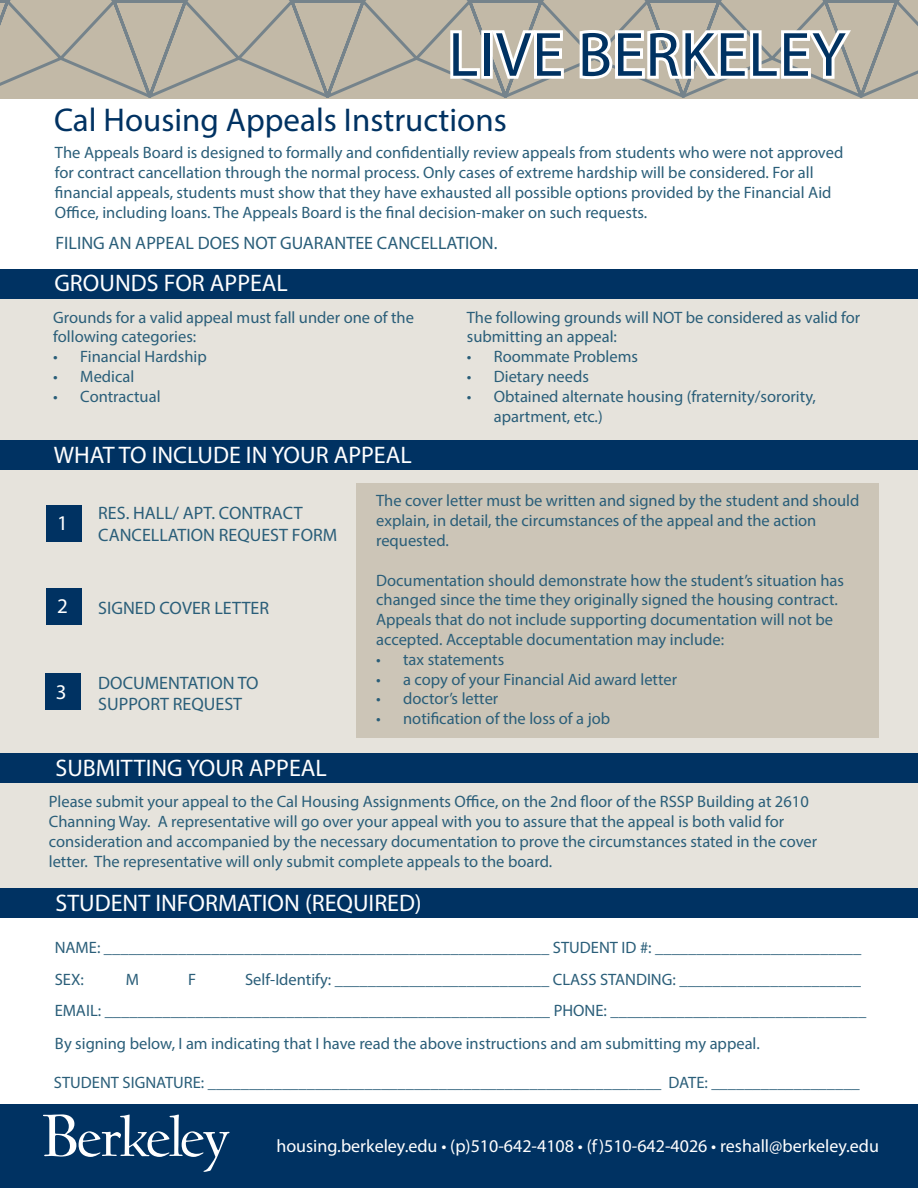
<style>
.page{position:relative;width:918px;height:1188px;background:#fff}
.page>*{position:absolute;margin:0;border:0;box-sizing:border-box;transform-origin:0 0}
.t1{font:63px "Myriad Pro";letter-spacing:.02em;color:#003262}
.t2{font:33px "Myriad Pro";color:#003262}
.Sub-header{font:24px "Myriad Pro";color:#fff}
.Footnote{font:21px "Myriad Pro";color:#fff}
.Footnote-2{font:18px/21.6px "Myriad Pro";color:#2a5e79}
.t3{font:18px "Myriad Pro";color:#fff}
.Body_Text{font:16.5px/19.8px "Myriad Pro";color:#2a5e79}
.Body_Text-_Fillable{font:16.5px/31.8px "Myriad Pro";color:#2a5e79}
</style>
<div class="page">
<div style="left:0;top:285px;width:918px;height:606px;background:#e6e3dc"></div>
<div style="left:0;top:1105px;width:918px;height:83px;background:#003262"></div>
<div style="left:0;top:269px;width:918px;height:29px;background:#003262"></div>
<div style="left:0;top:440px;width:918px;height:29px;background:#003262"></div>
<div style="left:0;top:753px;width:918px;height:29px;background:#003262"></div>
<div style="left:0;top:889px;width:918px;height:29px;background:#003262"></div>
<svg style="left:0;top:0;width:918px;height:99px;background:#b9b2a3"></svg>
<svg style="left:447px;top:26px;width:120px;height:57px"></svg>
<svg style="left:576px;top:25px;width:280px;height:57px"></svg>
<svg style="left:43px;top:1114px;width:186px;height:58px"></svg>
<div style="left:46px;top:505px;width:36px;height:37px;background:#003262"></div>
<div style="left:46px;top:588px;width:36px;height:37px;background:#003262"></div>
<div style="left:45px;top:674px;width:36px;height:36px;background:#003262"></div>
<div style="left:357px;top:484px;width:522px;height:254px;background:#ccc5b7"></div>
<p class="t1" style="left:449px;top:16px;width:399px">LIVE BERKELEY</p>
<p class="t2" style="left:54px;top:100px;width:454px">Cal Housing Appeals Instructions</p>
<p class="Body_Text" style="left:55px;top:142px;width:790px">The Appeals Board is designed to formally and confidentially review appeals from students who were not approved for contract cancellation through the normal process. Only cases of extreme hardship will be considered. For all financial appeals, students must show that they have exhausted all possible options provided by the Financial Aid Office, including loans. The Appeals Board is the final decision-maker on such requests.</p>
<p class="Footnote-2" style="left:56px;top:232px;width:443px">FILING AN APPEAL DOES NOT GUARANTEE CANCELLATION.</p>
<p class="Sub-header" style="left:54px;top:269px;width:235px">GROUNDS FOR APPEAL</p>
<p class="Body_Text" style="left:53px;top:307px;width:362px">Grounds for a valid appeal must fall under one of the following categories:</p>
<p class="Body_Text" style="left:53px;top:347px;width:155px">• Financial Hardship</p>
<p class="Body_Text" style="left:53px;top:366px;width:83px">• Medical</p>
<p class="Body_Text" style="left:53px;top:386px;width:109px">• Contractual</p>
<p class="Sub-header" style="left:54px;top:440px;width:359px">WHAT TO INCLUDE IN YOUR APPEAL</p>
<p class="Body_Text" style="left:467px;top:307px;width:395px">The following grounds will NOT be considered as valid for submitting an appeal:</p>
<p class="Body_Text" style="left:467px;top:347px;width:173px">• Roommate Problems</p>
<p class="Body_Text" style="left:467px;top:366px;width:124px">• Dietary needs</p>
<p class="Body_Text" style="left:494px;top:386px;width:324px;text-indent:-27px">• Obtained alternate housing (fraternity/sorority, apartment, etc.)</p>
<p class="Footnote" style="left:57px;top:510px;width:12px">1</p>
<p class="Footnote-2" style="left:98px;top:502px;width:241px">RES. HALL/ APT. CONTRACT<br>CANCELLATION REQUEST FORM</p>
<p class="Footnote" style="left:57px;top:593px;width:12px">2</p>
<p class="Footnote-2" style="left:98px;top:597px;width:172px">SIGNED COVER LETTER</p>
<p class="Footnote" style="left:56px;top:679px;width:12px">3</p>
<p class="Footnote-2" style="left:98px;top:672px;width:162px">DOCUMENTATION TO<br>SUPPORT REQUEST</p>
<p class="Sub-header" style="left:56px;top:753px;width:273px">SUBMITTING YOUR APPEAL</p>
<p class="Body_Text" style="left:376px;top:491px;width:485px">The cover letter must be written and signed by the student and should explain, in detail, the circumstances of the appeal and the action requested.</p>
<p class="Body_Text" style="left:376px;top:570px;width:469px">Documentation should demonstrate how the student’s situation has changed since the time they originally signed the housing contract.<br>Appeals that do not include supporting documentation will not be accepted. Acceptable documentation may include:</p>
<p class="Body_Text" style="left:376px;top:649px;width:130px">• tax statements</p>
<p class="Body_Text" style="left:376px;top:669px;width:302px">• a copy of your Financial Aid award letter</p>
<p class="Body_Text" style="left:376px;top:689px;width:124px">• doctor’s letter</p>
<p class="Body_Text" style="left:376px;top:709px;width:236px">• notification of the loss of a job</p>
<p class="Body_Text" style="left:49px;top:791px;width:770px">Please submit your appeal to the Cal Housing Assignments Office, on the 2nd floor of the RSSP Building at 2610<br>Channing Way. A representative will go over your appeal with you to assure that the appeal is both valid for consideration and accompanied by the necessary documentation to prove the circumstances stated in the cover letter. The representative will only submit complete appeals to the board.</p>
<p class="Sub-header" style="left:56px;top:888px;width:368px">STUDENT INFORMATION (REQUIRED)</p>
<p class="Body_Text-_Fillable" style="left:55px;top:931px;width:808px">NAME: ______________________________________________________ STUDENT ID #: _________________________</p>
<p class="Body_Text-_Fillable" style="left:55px;top:963px;width:31px">SEX:</p>
<p class="Body_Text-_Fillable" style="left:126px;top:963px;width:15px">M</p>
<p class="Body_Text-_Fillable" style="left:188px;top:963px;width:10px">F</p>
<p class="Body_Text-_Fillable" style="left:55px;top:963px;width:813px;text-indent:190px">Self-Identify: __________________________ CLASS STANDING: ______________________<br>EMAIL: ______________________________________________________ PHONE: _______________________________</p>
<p class="Body_Text" style="left:55px;top:1034px;width:706px">By signing below, I am indicating that I have read the above instructions and am submitting my appeal.</p>
<p class="Body_Text" style="left:54px;top:1072px;width:807px">STUDENT SIGNATURE: _______________________________________________________ DATE: __________________</p>
<p class="t3" style="left:276px;top:1135px;width:604px">housing.berkeley.edu • (p)510-642-4108 • (f)510-642-4026 • reshall@berkeley.edu</p>
</div>
